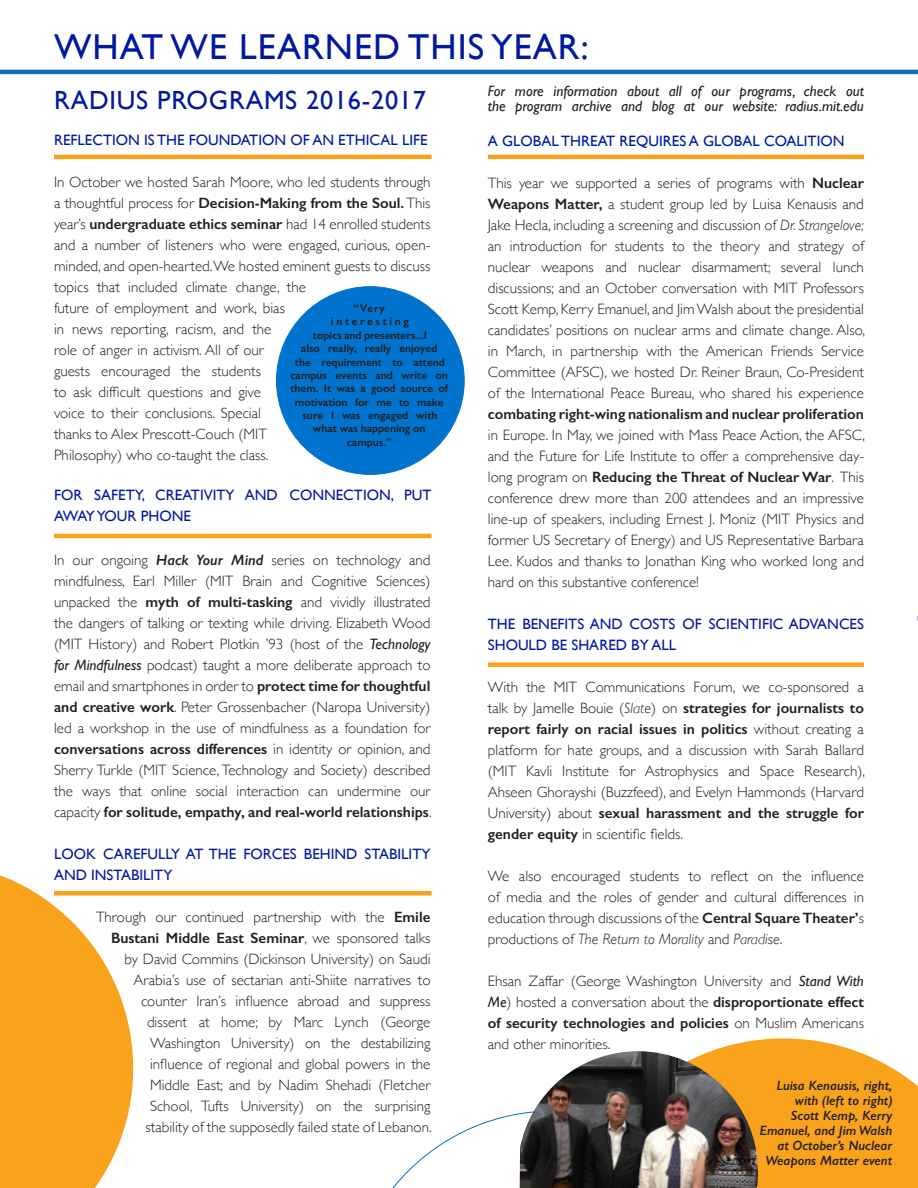
<style>
.page{position:relative;width:918px;height:1188px;background:#fff}
.page>*{position:absolute;margin:0;border:0;box-sizing:border-box;transform-origin:0 0}
.t1{font:36px "Gill Sans";letter-spacing:.03em;color:#00199f}
.t2{font:26.25px "Gill Sans";letter-spacing:.03em;color:#00199f}
.t3{font:300 15px/21px "Gill Sans";color:#231f20;text-align:justify}
.t4{font:15px/21px "Gill Sans";color:#00199f}
.t5{font:italic 15px/15px "Gill Sans";color:#231f20}
.t6{font:italic 600 13.5px/15px "Gill Sans";color:#231f20;text-align:right}
.t7{font:600 11.1px/13.4px "Gill Sans";color:#231f20;text-align:center}
.s1{font-weight:600}
.s2{font-style:italic}
.s3{font-weight:400;font-style:italic}
.s4{font-weight:600;font-style:italic}
</style>
<div class="page">
<hr style="left:0;top:70px;width:918px;height:4px;background:#0970b9">
<div style="left:276px;top:287px;width:188px;height:187px;background:#0073ce;border-radius:50%"></div>
<svg style="left:0;top:875px;width:133px;height:313px"></svg>
<hr style="left:54px;top:155px;width:378px;height:4px;background:#f9a21c">
<hr style="left:54px;top:534px;width:378px;height:4px;background:#f9a21c">
<div style="left:54px;top:891px;width:378px;height:5px;background:#f9a21c"></div>
<hr style="left:488px;top:155px;width:376px;height:4px;background:#f9a21c">
<div style="left:488px;top:662px;width:376px;height:5px;background:#f9a21c"></div>
<svg style="left:392px;top:1113px;width:128px;height:75px"></svg>
<svg style="left:712px;top:1038px;width:206px;height:150px;background:#f9ab32"></svg>
<img style="left:520px;top:1051px;width:238px;height:137px">
<p class="t1" style="left:54px;top:26px;width:536px">WHAT WE LEARNED THIS YEAR:</p>
<p class="t2" style="left:54px;top:85px;width:373px">RADIUS PROGRAMS 2016-2017</p>
<p class="t4" style="left:488px;top:130px;width:358px">A GLOBAL THREAT REQUIRES A GLOBAL COALITION</p>
<p class="t3" style="left:488px;top:172px;width:379px">This year we supported a series of programs with <span class="s1">Nuclear Weapons Matter,</span> a student group led by Luisa Kenausis and Jake Hecla, including a screening and discussion of <span class="s2">Dr. Strangelove; </span>an introduction for students to the theory and strategy of nuclear weapons and nuclear disarmament; several lunch discussions; and an October conversation with MIT Professors Scott Kemp, Kerry Emanuel, and Jim Walsh about the presidential candidates’ positions on nuclear arms and climate change. Also, in March, in partnership with the American Friends Service Committee (AFSC), we hosted Dr. Reiner Braun, Co-President of the International Peace Bureau, who shared his experience <span class="s1">combating right-wing nationalism and nuclear proliferation </span>in Europe. In May, we joined with Mass Peace Action, the AFSC, and the Future for Life Institute to offer a comprehensive day&shy;long program on <span class="s1">Reducing the Threat of Nuclear War</span>. This conference drew more than 200 attendees and an impressive line-up of speakers, including Ernest J. Moniz (MIT Physics and former US Secretary of Energy) and US Representative Barbara Lee. Kudos and thanks to Jonathan King who worked long and hard on this substantive conference!</p>
<p class="t4" style="left:488px;top:613px;width:378px">THE BENEFITS AND COSTS OF SCIENTIFIC ADVANCES<br>SHOULD BE SHARED BY ALL</p>
<p class="t3" style="left:488px;top:676px;width:379px">With the MIT Communications Forum, we co-sponsored a talk by Jamelle Bouie (<span class="s2">Slate</span>) on <span class="s1">strategies for journalists to report fairly on racial issues in politics</span> without creating a platform for hate groups, and a discussion with Sarah Ballard (MIT Kavli Institute for Astrophysics and Space Research), Ahseen Ghorayshi (Buzzfeed), and Evelyn Hammonds (Harvard University) about <span class="s1">sexual harassment and the struggle for gender equity</span> in scientific fields.</p>
<p class="t3" style="left:488px;top:865px;width:378px">We also encouraged students to reflect on the influence of media and the roles of gender and cultural differences in education through discussions of the <span class="s1">Central Square Theater’</span>s productions of <span class="s2">The Return to Morality</span> and <span class="s2">Paradise</span>.</p>
<p class="t3" style="left:488px;top:970px;width:378px">Ehsan Zaffar (George Washington University and <span class="s3">Stand With Me</span>) hosted a conversation about the <span class="s1">disproportionate effect of security technologies and policies</span> on Muslim Americans and other minorities.</p>
<p class="t5" style="left:488px;top:83px;width:378px">For more information about all of our programs, check out the program archive and blog at our website: radius.mit.edu</p>
<p class="t4" style="left:54px;top:129px;width:375px">REFLECTION IS THE FOUNDATION OF AN ETHICAL LIFE</p>
<p class="t3" style="left:54px;top:171px;width:378px;text-align:left">In October we hosted Sarah Moore, who led students through a thoughtful process for <span class="s1">Decision-Making from the Soul.</span> This year’s <span class="s1">undergraduate ethics seminar</span> had 14 enrolled students and a number of listeners who were engaged, curious, open&shy;minded, and open-hearted. We hosted eminent guests to discuss topics that included climate change, the<br>future of employment and work, bias<br>in news reporting, racism, and the<br>role of anger in activism. All of our<br>guests encouraged the students<br>to ask difficult questions and give<br>voice to their conclusions. Special<br>thanks to Alex Prescott-Couch (MIT<br>Philosophy) who co-taught the class.</p>
<p class="t4" style="left:111px;top:486px;width:52px">SAFETY,</p>
<p class="t4" style="left:188px;top:486px;width:81px">CREATIVITY</p>
<p class="t7" style="left:290px;top:302px;width:159px">“Very<br>interesting<br>topics and presenters...I<br>also really, really enjoyed<br>the requirement to attend campus events and write on them. It was a good source of motivation for me to make sure I was engaged with what was happening on campus.”</p>
<p class="t4" style="left:54px;top:485px;width:379px">FOR SAFETY, CREATIVITY AND CONNECTION, PUT<br>AWAY YOUR PHONE</p>
<p class="t4" style="left:54px;top:486px;width:276px;text-align:right">AND<br>CONNECTION, PUT AWAY YOUR PHONE</p>
<p class="t3" style="left:54px;top:549px;width:379px">In our ongoing <span class="s4">Hack Your Mind</span> series on technology and mindfulness, Earl Miller (MIT Brain and Cognitive Sciences) unpacked the <span class="s1">myth of multi-tasking</span> and vividly illustrated the dangers of talking or texting while driving. Elizabeth Wood (MIT History) and Robert Plotkin ’93 (host of the <span class="s3">Technology for Mindfulness</span> podcast) taught a more deliberate approach to email and smartphones in order to <span class="s1">protect time for thoughtful and creative work</span>. Peter Grossenbacher (Naropa University) led a workshop in the use of mindfulness as a foundation for <span class="s1">conversations across differences</span> in identity or opinion, and Sherry Turkle (MIT Science, Technology and Society) described the ways that online social interaction can undermine our capacity <span class="s1">for solitude, empathy, and real-world relationships</span>.</p>
<p class="t4" style="left:54px;top:843px;width:378px">LOOK CAREFULLY AT THE FORCES BEHIND STABILITY<br>AND INSTABILITY</p>
<p class="t3" style="left:96px;top:906px;width:337px;text-align:right">Through our continued partnership with the <span class="s1">Emile Bustani Middle East Seminar</span>, we sponsored talks by David Commins (Dickinson University) on Saudi Arabia’s use of sectarian anti-Shiite narratives to counter Iran’s influence abroad and suppress<br>dissent at home; by Marc Lynch (George Washington University) on the destabilizing influence of regional and global powers in the<br>Middle East; and by Nadim Shehadi (Fletcher<br>School, Tufts University) on the surprising<br>stability of the supposedly failed state of Lebanon.</p>
<p class="t6" style="left:760px;top:1078px;width:134px">Luisa Kenausis, right, with (left to right)<br>Scott Kemp, Kerry<br>Emanuel, and Jim Walsh at October’s Nuclear<br>Weapons Matter event</p>
</div>
